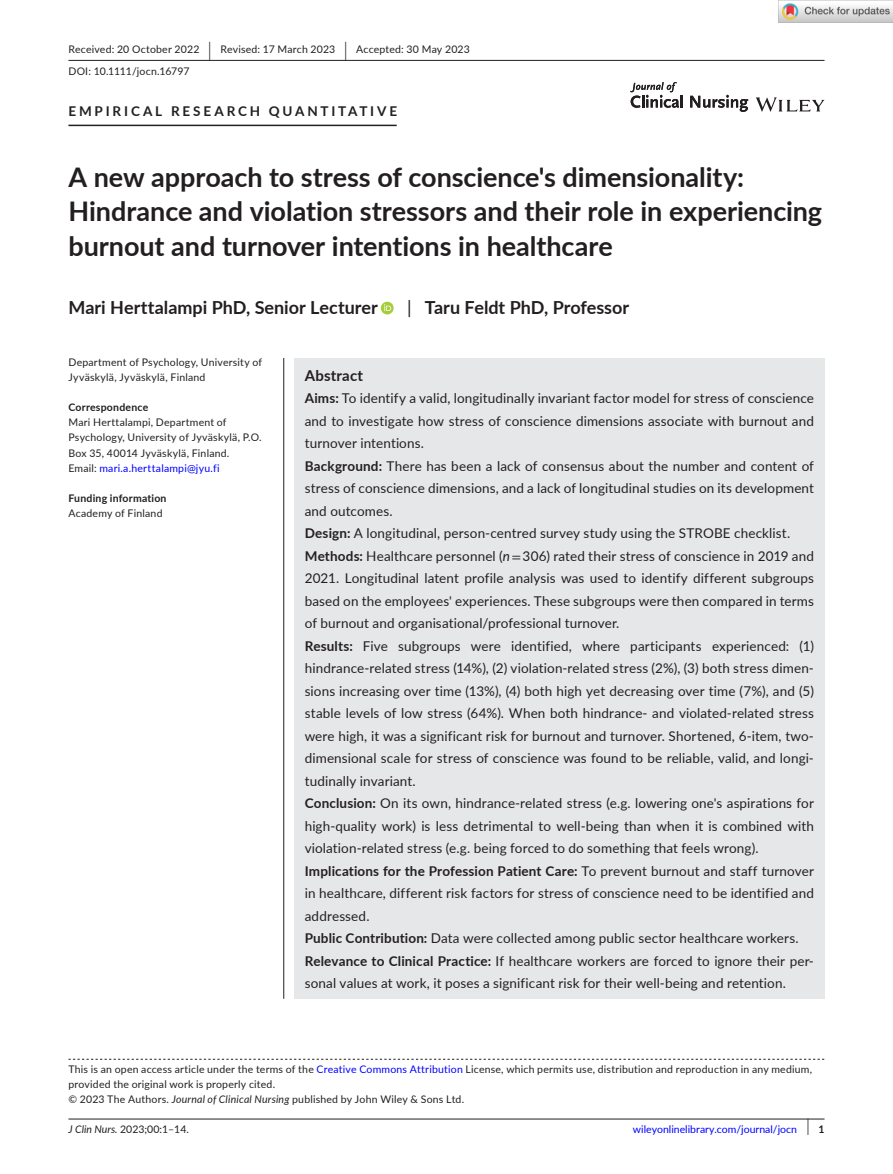
<style>
.page{position:relative;width:893px;height:1174px;background:#fff}
.page>*{position:absolute;margin:0;border:0;box-sizing:border-box;transform-origin:0 0}
.t1{font:700 27px/34.5px "Lato";color:#231f20}
.t2{font:700 18px "Lato";color:#231f20}
.t3{font:700 15px "Lato";letter-spacing:.015em;color:#231f20}
.t4{font:13.5px/22.5px "Lato";letter-spacing:.01em;color:#231f20}
.t5{font:700 13.5px "Lato";letter-spacing:.21em;color:#231f20}
.t6{font:10.5px/15px "Lato";letter-spacing:.02em;color:#231f20}
.t7{font:10.5px "Lato";color:#00f}
.t8{font:700 10.5px "Lato";letter-spacing:.02em;color:#231f20}
.s1{font-size:19.65px}
.s2{font-weight:400}
.s3{color:#00f}
.s4{font-weight:700}
.s5{font-style:italic}
.s6{font-family:"STIX"}
.s7{font-size:17.4px;color:#231f20}
.s8{font-weight:700;color:#231f20}
</style>
<div class="page">
<hr style="left:68px;top:1118px;width:756px;height:1px;background:#231f20">
<svg style="left:756px;top:97px;width:68px;height:15px"></svg>
<svg style="left:630px;top:82px;width:53px;height:26px"></svg>
<svg style="left:690px;top:95px;width:58px;height:17px"></svg>
<hr style="left:68px;top:60px;width:756px;height:1px;background:#231f20">
<hr style="left:68px;top:125px;width:329px;height:1px;background:#231f20">
<div style="left:381px;top:302px;width:13px;height:12px;background:#a5cd39;border-radius:50%"></div>
<svg style="left:384px;top:304px;width:7px;height:7px"></svg>
<svg style="left:68px;top:1058px;width:756px;height:1px"></svg>
<div style="left:294px;top:358px;width:530px;height:640px;background:#e6e7e9"></div>
<hr style="left:283px;top:358px;width:1px;height:640px;background:#231f20">
<img style="left:779px;top:0;width:114px;height:23px">
<p class="t6" style="left:68px;top:38px;width:403px;line-height:21.8px">Received: 20 October 2022 <span class="s1">|</span> Revised: 17 March 2023 <span class="s1">|</span> Accepted: 30 May 2023<br>DOI: 10.1111/jocn.16797</p>
<p class="t5" style="left:68px;top:101px;width:330px">EMPIRICAL RESEARCH QUANTITATIVE</p>
<h1 class="t1" style="left:68px;top:159px;width:755px">A new approach to stress of conscience's dimensionality:<br>Hindrance and violation stressors and their role in experiencing burnout and turnover intentions in healthcare</h1>
<h2 class="t2" style="left:68px;top:295px;width:311px">Mari Herttalampi PhD, Senior Lecturer</h2>
<h2 class="t2" style="left:407px;top:295px;width:224px"><span class="s2">|</span> Taru Feldt PhD, Professor</h2>
<p class="t6" style="left:68px;top:355px;width:195px">Department of Psychology, University of<br>Jyväskylä, Jyväskylä, Finland</p>
<p class="t8" style="left:68px;top:400px;width:81px">Correspondence</p>
<p class="t6" style="left:68px;top:415px;width:195px">Mari Herttalampi, Department of Psychology, University of Jyväskylä, P.O.<br>Box 35, 40014 Jyväskylä, Finland.<br>Email: <span class="s3">mari.a.herttalampi@jyu.fi</span></p>
<p class="t8" style="left:68px;top:490px;width:100px">Funding information</p>
<p class="t6" style="left:68px;top:505px;width:96px">Academy of Finland</p>
<p class="t3" style="left:305px;top:364px;width:60px">Abstract</p>
<p class="t4" style="left:305px;top:386px;width:511px"><span class="s4">Aims:</span> To identify a valid, longitudinally invariant factor model for stress of conscience and to investigate how stress of conscience dimensions associate with burnout and turnover intentions.<br><span class="s4">Background:</span> There has been a lack of consensus about the number and content of stress of conscience dimensions, and a lack of longitudinal studies on its development and outcomes.<br><span class="s4">Design:</span> A longitudinal, person-centred survey study using the STROBE checklist.<br><span class="s4">Methods:</span> Healthcare personnel (<span class="s5">n</span><span class="s6">=</span> 306) rated their stress of conscience in 2019 and 2021. Longitudinal latent profile analysis was used to identify different subgroups based on the employees' experiences. These subgroups were then compared in terms of burnout and organisational/professional turnover.<br><span class="s4">Results:</span> Five subgroups were identified, where participants experienced: (1) hindrance-related stress (14%), (2) violation-related stress (2%), (3) both stress dimen&shy;sions increasing over time (13%), (4) both high yet decreasing over time (7%), and (5) stable levels of low stress (64%). When both hindrance- and violated-related stress were high, it was a significant risk for burnout and turnover. Shortened, 6-item, two&shy;dimensional scale for stress of conscience was found to be reliable, valid, and longi&shy;tudinally invariant.<br><span class="s4">Conclusion:</span> On its own, hindrance-related stress (e.g. lowering one's aspirations for high-quality work) is less detrimental to well-being than when it is combined with violation-related stress (e.g. being forced to do something that feels wrong).<br><span class="s4">Implications for the Profession Patient Care:</span> To prevent burnout and staff turnover in healthcare, different risk factors for stress of conscience need to be identified and addressed.<br><span class="s4">Public Contribution:</span> Data were collected among public sector healthcare workers.<br><span class="s4">Relevance to Clinical Practice:</span> If healthcare workers are forced to ignore their per&shy;sonal values at work, it poses a significant risk for their well-being and retention.</p>
<p class="t6" style="left:68px;top:1061px;width:745px">This is an open access article under the terms of the <span class="s3">Creative Commons Attribution</span> License, which permits use, distribution and reproduction in any medium, provided the original work is properly cited.<br>© 2023 The Authors. <span class="s5">Journal of Clinical Nursing</span> published by John Wiley &amp; Sons Ltd.</p>
<p class="t6" style="left:68px;top:1121px;width:122px"><span class="s5">J Clin Nurs.</span> 2023;00:1–14.</p>
<p class="t7" style="left:633px;top:1121px;width:193px">wileyonlinelibrary.com/journal/jocn <span class="s7">|</span> <span class="s8">1</span></p>
</div>
